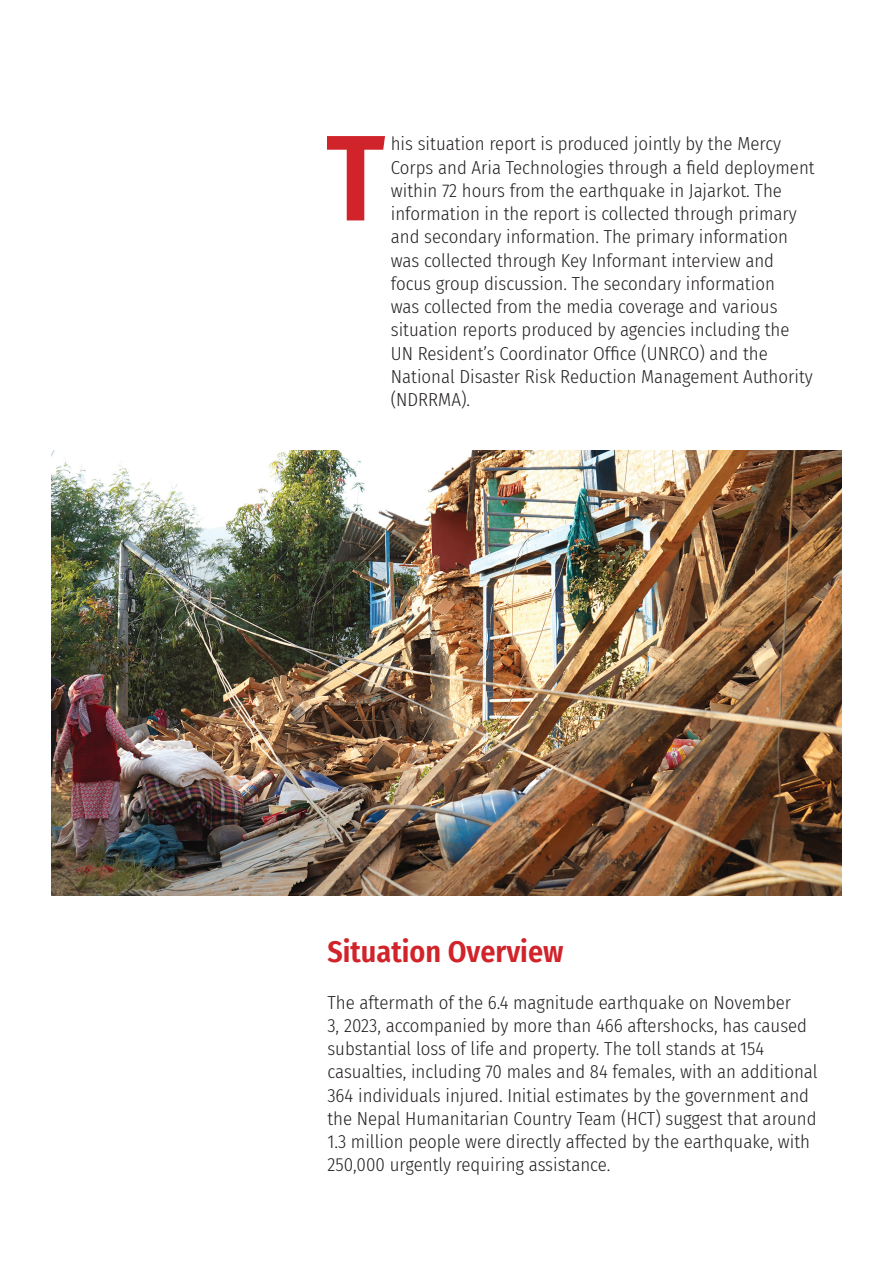
<style>
.page{position:relative;width:893px;height:1263px;background:#fff}
.page>*{position:absolute;margin:0;border:0;box-sizing:border-box;transform-origin:0 0}
.t1{font:600 121.95px "Fira Sans Condensed";color:#d1232a}
.t2{font:600 30px "Fira Sans Condensed";color:#d1232a}
.t3{font:300 18.75px/23.2px "Fira Sans Condensed";color:#231f20}
</style>
<div class="page">
<img style="left:51px;top:451px;width:791px;height:445px">
<h1 class="t1" style="left:326px;top:106px;width:61px">T</h1>
<p class="t3" style="left:391px;top:132px;width:425px">his situation report is produced jointly by the Mercy Corps and Aria Technologies through a field deployment within 72 hours from the earthquake in Jajarkot. The information in the report is collected through primary and secondary information. The primary information was collected through Key Informant interview and focus group discussion. The secondary information<br>was collected from the media coverage and various situation reports produced by agencies including the UN Resident’s Coordinator Office (UNRCO) and the National Disaster Risk Reduction Management Authority (NDRRMA).</p>
<h2 class="t2" style="left:327px;top:934px;width:238px">Situation Overview</h2>
<p class="t3" style="left:327px;top:991px;width:492px">The aftermath of the 6.4 magnitude earthquake on November<br>3, 2023, accompanied by more than 466 aftershocks, has caused substantial loss of life and property. The toll stands at 154 casualties, including 70 males and 84 females, with an additional 364 individuals injured. Initial estimates by the government and the Nepal Humanitarian Country Team (HCT) suggest that around 1.3 million people were directly affected by the earthquake, with 250,000 urgently requiring assistance.</p>
</div>
